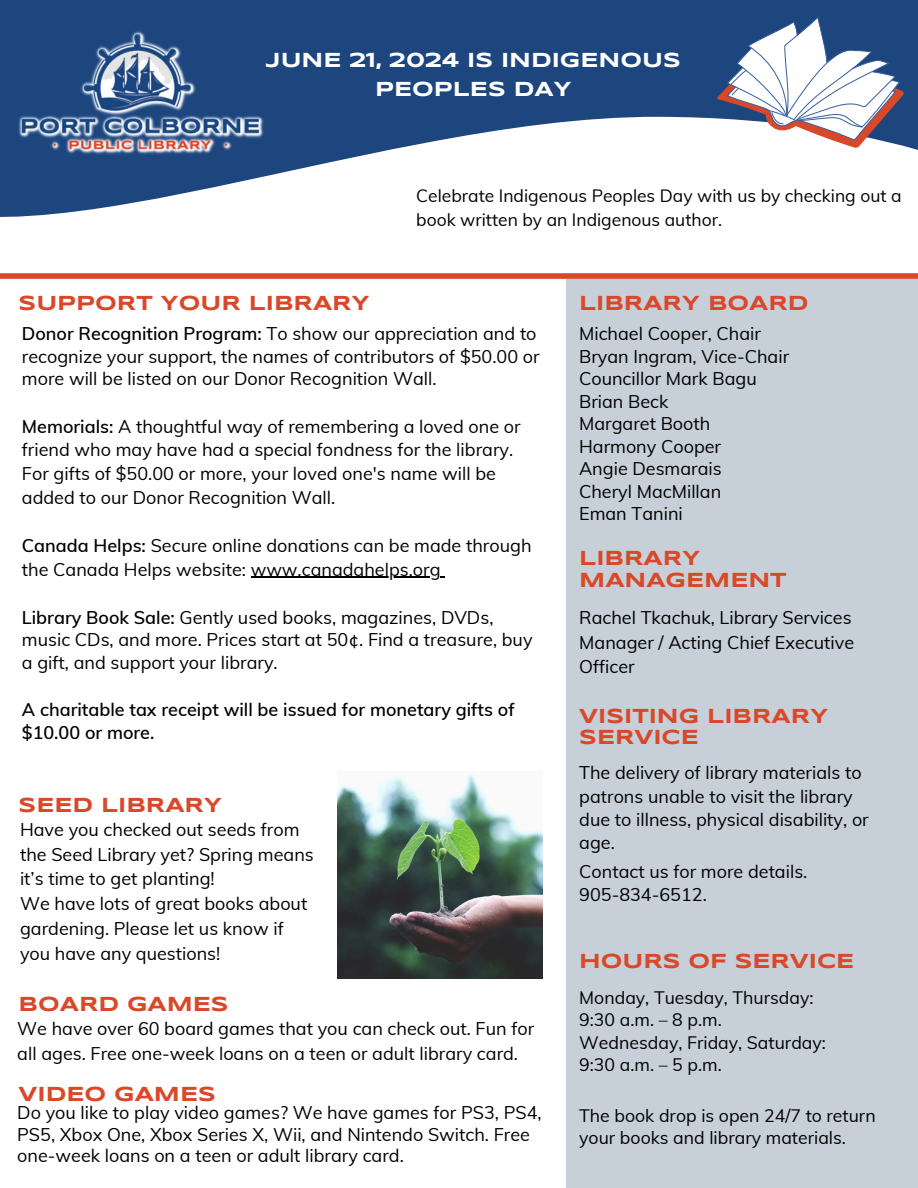
<style>
.page{position:relative;width:918px;height:1188px;background:#fff}
.page>*{position:absolute;margin:0;border:0;box-sizing:border-box;transform-origin:0 0}
.t1{font:700 21px/21.3px "Syncopate";color:#d94829}
.t2{font:700 21px/29.2px "Syncopate";color:#fff;text-align:center}
.t3{font:18px/24.8px "Muli";color:#000}
.t4{font:600 18px/22.5px "Muli";color:#000}
.t5{font:17.7px/22.5px "Muli";color:#000}
.t6{font:17.4px/23.7px "Muli";color:#000}
.s1{font-weight:600}
</style>
<div class="page">
<div style="left:566px;top:0;width:352px;height:1188px;background:#c7d0d8"></div>
<svg style="left:0;top:187px;width:918px;height:86px"></svg>
<svg style="left:0;top:0;width:918px;height:187px;background:#5977a1"></svg>
<img style="left:17px;top:29px;width:248px;height:126px">
<div style="left:0;top:273px;width:918px;height:6px;background:#d94829"></div>
<img style="left:338px;top:773px;width:204px;height:205px">
<hr style="left:251px;top:577px;width:190px;height:1px;background:#000">
<svg style="left:717px;top:17px;width:187px;height:131px;background:#a7aec2"></svg>
<h1 class="t2" style="left:266px;top:47px;width:416px">JUNE 21, 2024 IS INDIGENOUS<br>PEOPLES DAY</h1>
<p class="t6" style="left:416px;top:184px;width:487px">Celebrate Indigenous Peoples Day with us by checking out a book written by an Indigenous author.</p>
<h1 class="t1" style="left:19px;top:293px;width:353px">SUPPORT YOUR LIBRARY</h1>
<p class="t3" style="left:22px;top:322px;width:519px;line-height:22.5px"><span class="s1">Donor Recognition Program:</span> To show our appreciation and to recognize your support, the names of contributors of $50.00 or more will be listed on our Donor Recognition Wall.</p>
<p class="t3" style="left:22px;top:414px;width:500px;line-height:23.7px"><span class="s1">Memorials:</span> A thoughtful way of remembering a loved one or friend who may have had a special fondness for the library.<br>For gifts of $50.00 or more, your loved one's name will be added to our Donor Recognition Wall.</p>
<h1 class="t3" style="left:22px;top:533px;width:511px;line-height:23.7px"><span class="s1">Canada Helps:</span> Secure online donations can be made through the Canada Helps website: www.canadahelps.org</h1>
<p class="t3" style="left:22px;top:606px;width:512px;line-height:22.5px"><span class="s1">Library Book Sale:</span> Gently used books, magazines, DVDs, music CDs, and more. Prices start at 50¢. Find a treasure, buy</p>
<p class="t3" style="left:22px;top:650px;width:257px">a gift, and support your library.</p>
<p class="t4" style="left:22px;top:698px;width:494px">A charitable tax receipt will be issued for monetary gifts of $10.00 or more.</p>
<p class="t1" style="left:19px;top:795px;width:205px">SEED LIBRARY</p>
<p class="t3" style="left:20px;top:817px;width:295px">Have you checked out seeds from the Seed Library yet? Spring means it’s time to get planting!</p>
<p class="t3" style="left:20px;top:891px;width:289px">We have lots of great books about gardening. Please let us know if you have any questions!</p>
<p class="t1" style="left:19px;top:994px;width:212px">BOARD GAMES</p>
<p class="t3" style="left:17px;top:1016px;width:518px">We have over 60 board games that you can check out. Fun for all ages. Free one-week loans on a teen or adult library card.</p>
<p class="t1" style="left:19px;top:1084px;width:199px">VIDEO GAMES</p>
<p class="t3" style="left:17px;top:1102px;width:526px;line-height:21.3px">Do you like to play video games? We have games for PS3, PS4,<br>PS5, Xbox One, Xbox Series X, Wii, and Nintendo Switch. Free one-week loans on a teen or adult library card.</p>
<p class="t1" style="left:579px;top:293px;width:231px">LIBRARY BOARD</p>
<p class="t3" style="left:579px;top:321px;width:183px">Michael Cooper, Chair</p>
<p class="t3" style="left:579px;top:344px;width:212px">Bryan Ingram, Vice-Chair</p>
<p class="t3" style="left:579px;top:366px;width:179px">Councillor Mark Bagu</p>
<h1 class="t3" style="left:579px;top:389px;width:91px">Brian Beck</h1>
<p class="t3" style="left:579px;top:411px;width:133px">Margaret Booth</p>
<h1 class="t3" style="left:579px;top:434px;width:144px">Harmony Cooper</h1>
<p class="t3" style="left:579px;top:456px;width:144px">Angie Desmarais</p>
<p class="t3" style="left:579px;top:479px;width:144px">Cheryl MacMillan</p>
<p class="t3" style="left:579px;top:501px;width:105px">Eman Tanini</p>
<h1 class="t1" style="left:579px;top:549px;width:209px">LIBRARY<br>MANAGEMENT</h1>
<p class="t3" style="left:579px;top:605px;width:276px">Rachel Tkachuk, Library Services<br>Manager / Acting Chief Executive<br>Officer</p>
<p class="t1" style="left:579px;top:707px;width:251px">VISITING LIBRARY<br>SERVICE</p>
<h1 class="t3" style="left:579px;top:761px;width:291px;line-height:23.2px">The delivery of library materials to patrons unable to visit the library due to illness, physical disability, or age.</h1>
<p class="t3" style="left:579px;top:859px;width:230px">Contact us for more details.</p>
<p class="t3" style="left:579px;top:882px;width:129px">905-834-6512.</p>
<p class="t1" style="left:579px;top:951px;width:277px">HOURS OF SERVICE</p>
<p class="t5" style="left:579px;top:986px;width:236px">Monday, Tuesday, Thursday:</p>
<h2 class="t5" style="left:579px;top:1008px;width:144px">9:30 a.m. – 8 p.m.</h2>
<p class="t5" style="left:579px;top:1031px;width:248px">Wednesday, Friday, Saturday:</p>
<h1 class="t5" style="left:579px;top:1053px;width:144px">9:30 a.m. – 5 p.m.</h1>
<p class="t5" style="left:579px;top:1104px;width:298px">The book drop is open 24/7 to return your books and library materials.</p>
</div>
